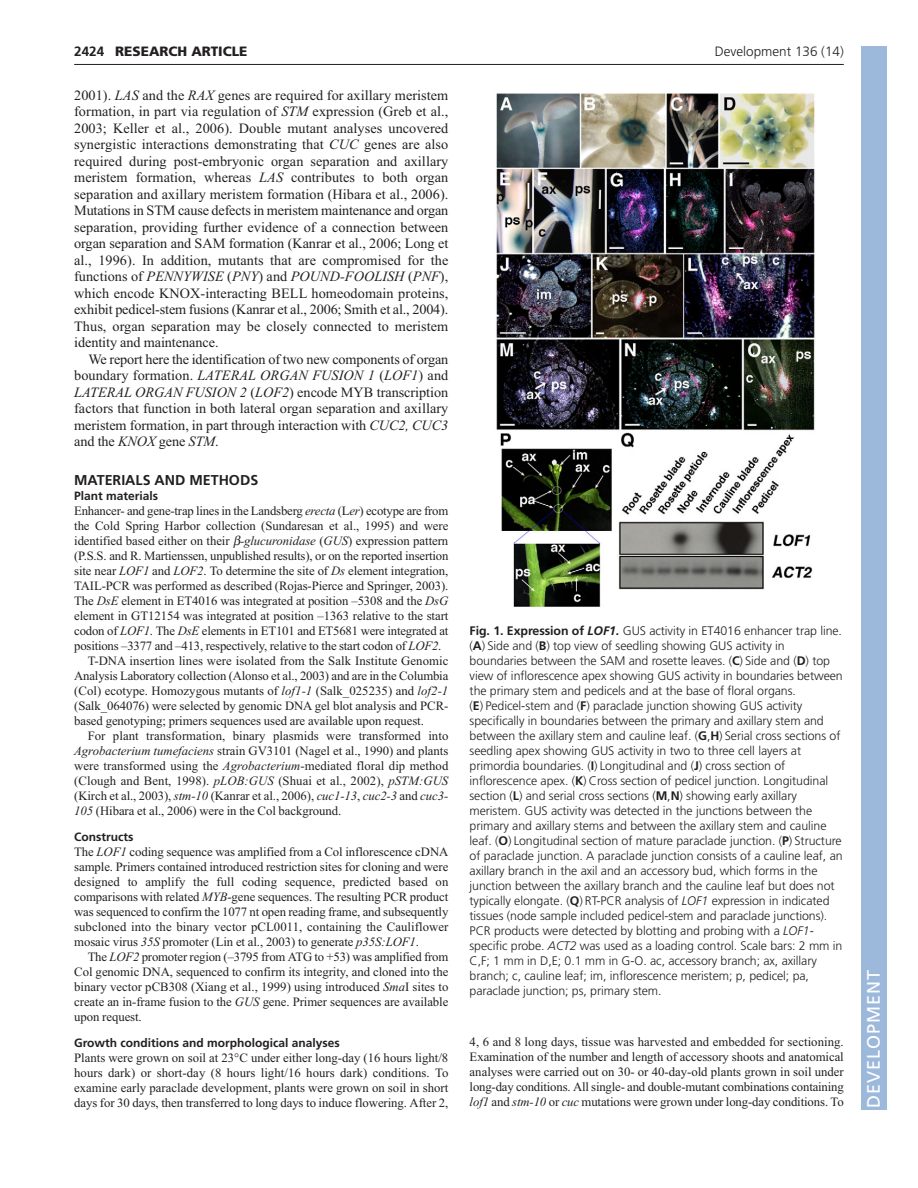
<style>
.page{position:relative;width:918px;height:1188px;background:#fff}
.page>*{position:absolute;margin:0;border:0;box-sizing:border-box;transform-origin:0 0}
.t1{font:18px "Frutiger LT Std";letter-spacing:.055em;color:#fff}
.t2{font:14.25px/16.5px "Times New Roman";letter-spacing:-.005em;color:#231f20;text-align:justify}
.t3{font:700 14.25px "Frutiger LT Std";color:#231f20}
.t4{font:300 13.5px "Frutiger LT Std";color:#231f20}
.t5{font:900 13.5px "Frutiger LT Std";color:#231f20}
.t6{font:700 13.5px "Frutiger LT Std";color:#231f20}
.t7{font:12.75px/15px "Times New Roman";letter-spacing:-.005em;color:#231f20;text-align:justify}
.t8{font:300 12.3px/15px "Frutiger LT Std";letter-spacing:-.005em;color:#231f20}
.t9{font:700 12px "Frutiger LT Std";color:#231f20}
.s1{font-style:italic}
.s2{font-weight:700}
.s3{font-weight:700;font-style:italic}
</style>
<div class="page">
<hr style="left:74px;top:64px;width:770px;height:1px;background:#231f20">
<img style="left:496px;top:93px;width:319px;height:514px">
<div style="left:861px;top:46px;width:25px;height:1064px;background:#9cb9db"></div>
<p class="t5" style="left:115px;top:46px;width:134px">RESEARCH ARTICLE</p>
<p class="t4" style="left:715px;top:46px;width:131px">Development 136 (14)</p>
<p class="t6" style="left:74px;top:46px;width:32px">2424</p>
<p class="t2" style="left:74px;top:88px;width:376px">2001). <span class="s1">LAS</span> and the <span class="s1">RAX</span> genes are required for axillary meristem formation, in part via regulation of <span class="s1">STM</span> expression (Greb et al., 2003; Keller et al., 2006). Double mutant analyses uncovered synergistic interactions demonstrating that <span class="s1">CUC</span> genes are also required during post-embryonic organ separation and axillary meristem formation, whereas <span class="s1">LAS</span> contributes to both organ separation and axillary meristem formation (Hibara et al., 2006).<br>Mutations in STM cause defects in meristem maintenance and organ separation, providing further evidence of a connection between organ separation and SAM formation (Kanrar et al., 2006; Long et al., 1996). In addition, mutants that are compromised for the functions of <span class="s1">PENNYWISE</span> (<span class="s1">PNY</span>) and <span class="s1">POUND-FOOLISH</span> (<span class="s1">PNF</span>), which encode KNOX-interacting BELL homeodomain proteins, exhibit pedicel-stem fusions (Kanrar et al., 2006; Smith et al., 2004).<br>Thus, organ separation may be closely connected to meristem identity and maintenance.</p>
<p class="t2" style="left:74px;top:352px;width:376px;text-indent:14px">We report here the identification of two new components of organ boundary formation. <span class="s1">LATERAL ORGAN FUSION 1</span> (<span class="s1">LOF1</span>) and <span class="s1">LATERAL ORGAN FUSION 2</span> (<span class="s1">LOF2</span>) encode MYB transcription factors that function in both lateral organ separation and axillary meristem formation, in part through interaction with <span class="s1">CUC2, CUC3 </span>and the <span class="s1">KNOX</span> gene <span class="s1">STM</span>.</p>
<p class="t3" style="left:74px;top:475px;width:186px">MATERIALS AND METHODS</p>
<p class="t9" style="left:74px;top:491px;width:86px">Plant materials</p>
<p class="t7" style="left:74px;top:505px;width:376px">Enhancer- and gene-trap lines in the Landsberg <span class="s1">erecta</span> (L<span class="s1">er</span>) ecotype are from</p>
<p class="t7" style="left:74px;top:520px;width:376px">the Cold Spring Harbor collection (Sundaresan et al., 1995) and were</p>
<p class="t7" style="left:74px;top:535px;width:376px">identified based either on their <span class="s1">-glucuronidase</span> (<span class="s1">GUS</span>) expression pattern</p>
<p class="t7" style="left:74px;top:550px;width:376px">(P.S.S. and R. Martienssen, unpublished results), or on the reported insertion</p>
<p class="t7" style="left:74px;top:565px;width:376px">site near <span class="s1">LOF1</span> and <span class="s1">LOF2</span>. To determine the site of <span class="s1">Ds</span> element integration,</p>
<p class="t7" style="left:74px;top:580px;width:376px">TAIL-PCR was performed as described (Rojas-Pierce and Springer, 2003).</p>
<p class="t7" style="left:74px;top:595px;width:376px">The <span class="s1">DsE</span> element in ET4016 was integrated at position –5308 and the <span class="s1">DsG</span></p>
<p class="t7" style="left:74px;top:610px;width:376px">element in GT12154 was integrated at position –1363 relative to the start</p>
<p class="t7" style="left:74px;top:625px;width:376px">codon of <span class="s1">LOF1</span>. The <span class="s1">DsE</span> elements in ET101 and ET5681 were integrated at</p>
<p class="t7" style="left:74px;top:640px;width:369px">positions –3377 and –413, respectively, relative to the start codon of <span class="s1">LOF2</span>.</p>
<p class="t7" style="left:88px;top:655px;width:362px">T-DNA insertion lines were isolated from the Salk Institute Genomic</p>
<p class="t7" style="left:74px;top:670px;width:376px">Analysis Laboratory collection (Alonso et al., 2003) and are in the Columbia</p>
<p class="t7" style="left:74px;top:685px;width:376px">(Col) ecotype. Homozygous mutants of <span class="s1">lof1-1</span> (Salk_025235) and <span class="s1">lof2-1</span></p>
<p class="t7" style="left:74px;top:700px;width:376px">(Salk_064076) were selected by genomic DNA gel blot analysis and PCR-</p>
<p class="t7" style="left:74px;top:715px;width:351px">based genotyping; primers sequences used are available upon request.</p>
<p class="t7" style="left:88px;top:730px;width:362px">For plant transformation, binary plasmids were transformed into</p>
<p class="t7" style="left:74px;top:745px;width:376px"><span class="s1">Agrobacterium tumefaciens</span> strain GV3101 (Nagel et al., 1990) and plants</p>
<p class="t7" style="left:74px;top:760px;width:376px">were transformed using the <span class="s1">Agrobacterium</span>-mediated floral dip method</p>
<p class="t7" style="left:74px;top:775px;width:376px">(Clough and Bent, 1998). <span class="s1">pLOB:GUS</span> (Shuai et al., 2002), <span class="s1">pSTM:GUS</span></p>
<p class="t7" style="left:74px;top:790px;width:376px">(Kirch et al., 2003), <span class="s1">stm-10</span> (Kanrar et al., 2006), <span class="s1">cuc1-13</span>, <span class="s1">cuc2-3</span> and <span class="s1">cuc3-</span></p>
<p class="t7" style="left:74px;top:805px;width:269px"><span class="s1">105</span> (Hibara et al., 2006) were in the Col background.</p>
<p class="t9" style="left:74px;top:832px;width:61px">Constructs</p>
<p class="t7" style="left:74px;top:845px;width:376px">The <span class="s1">LOF1</span> coding sequence was amplified from a Col inflorescence cDNA sample. Primers contained introduced restriction sites for cloning and were designed to amplify the full coding sequence, predicted based on comparisons with related <span class="s1">MYB</span>-gene sequences. The resulting PCR product was sequenced to confirm the 1077 nt open reading frame, and subsequently subcloned into the binary vector pCL0011, containing the Cauliflower mosaic virus <span class="s1">35S</span> promoter (Lin et al., 2003) to generate <span class="s1">p35S:LOF1</span>.</p>
<p class="t7" style="left:74px;top:950px;width:376px;text-indent:13px">The <span class="s1">LOF2</span> promoter region (–3795 from ATG to +53) was amplified from Col genomic DNA, sequenced to confirm its integrity, and cloned into the binary vector pCB308 (Xiang et al., 1999) using introduced <span class="s1">Sma</span>I sites to create an in-frame fusion to the <span class="s1">GUS</span> gene. Primer sequences are available upon request.</p>
<p class="t9" style="left:74px;top:1038px;width:267px">Growth conditions and morphological analyses</p>
<p class="t7" style="left:74px;top:1051px;width:376px">Plants were grown on soil at 23°C under either long-day (16 hours light/8 hours dark) or short-day (8 hours light/16 hours dark) conditions. To examine early paraclade development, plants were grown on soil in short days for 30 days, then transferred to long days to induce flowering. After 2,</p>
<p class="t8" style="left:470px;top:625px;width:375px"><span class="s2">Fig. 1. Expression of</span> <span class="s3">LOF1.</span> GUS activity in ET4016 enhancer trap line. (<span class="s2">A</span>) Side and (<span class="s2">B</span>) top view of seedling showing GUS activity in boundaries between the SAM and rosette leaves. (<span class="s2">C</span>) Side and (<span class="s2">D</span>) top view of inflorescence apex showing GUS activity in boundaries between the primary stem and pedicels and at the base of floral organs.<br>(<span class="s2">E</span>) Pedicel-stem and (<span class="s2">F</span>) paraclade junction showing GUS activity specifically in boundaries between the primary and axillary stem and between the axillary stem and cauline leaf. (<span class="s2">G</span>,<span class="s2">H</span>) Serial cross sections of seedling apex showing GUS activity in two to three cell layers at primordia boundaries. (<span class="s2">I</span>) Longitudinal and (<span class="s2">J</span>) cross section of inflorescence apex. (<span class="s2">K</span>) Cross section of pedicel junction. Longitudinal section (<span class="s2">L</span>) and serial cross sections (<span class="s2">M</span>,<span class="s2">N</span>) showing early axillary meristem. GUS activity was detected in the junctions between the primary and axillary stems and between the axillary stem and cauline leaf. (<span class="s2">O</span>) Longitudinal section of mature paraclade junction. (<span class="s2">P</span>) Structure of paraclade junction. A paraclade junction consists of a cauline leaf, an axillary branch in the axil and an accessory bud, which forms in the junction between the axillary branch and the cauline leaf but does not typically elongate. (<span class="s2">Q</span>) RT-PCR analysis of <span class="s1">LOF1</span> expression in indicated tissues (node sample included pedicel-stem and paraclade junctions).<br>PCR products were detected by blotting and probing with a <span class="s1">LOF1</span>- specific probe. <span class="s1">ACT2</span> was used as a loading control. Scale bars: 2 mm in C,F; 1 mm in D,E; 0.1 mm in G-O. ac, accessory branch; ax, axillary branch; c, cauline leaf; im, inflorescence meristem; p, pedicel; pa, paraclade junction; ps, primary stem.</p>
<p class="t7" style="left:470px;top:1036px;width:376px">4, 6 and 8 long days, tissue was harvested and embedded for sectioning.<br>Examination of the number and length of accessory shoots and anatomical analyses were carried out on 30- or 40-day-old plants grown in soil under long-day conditions. All single- and double-mutant combinations containing <span class="s1">lof1</span> and <span class="s1">stm-10</span> or <span class="s1">cuc</span> mutations were grown under long-day conditions. To</p>
<h1 class="t1" style="left:863px;top:1108px;width:140px;rotate:-90deg">DEVELOPMENT</h1>
</div>
